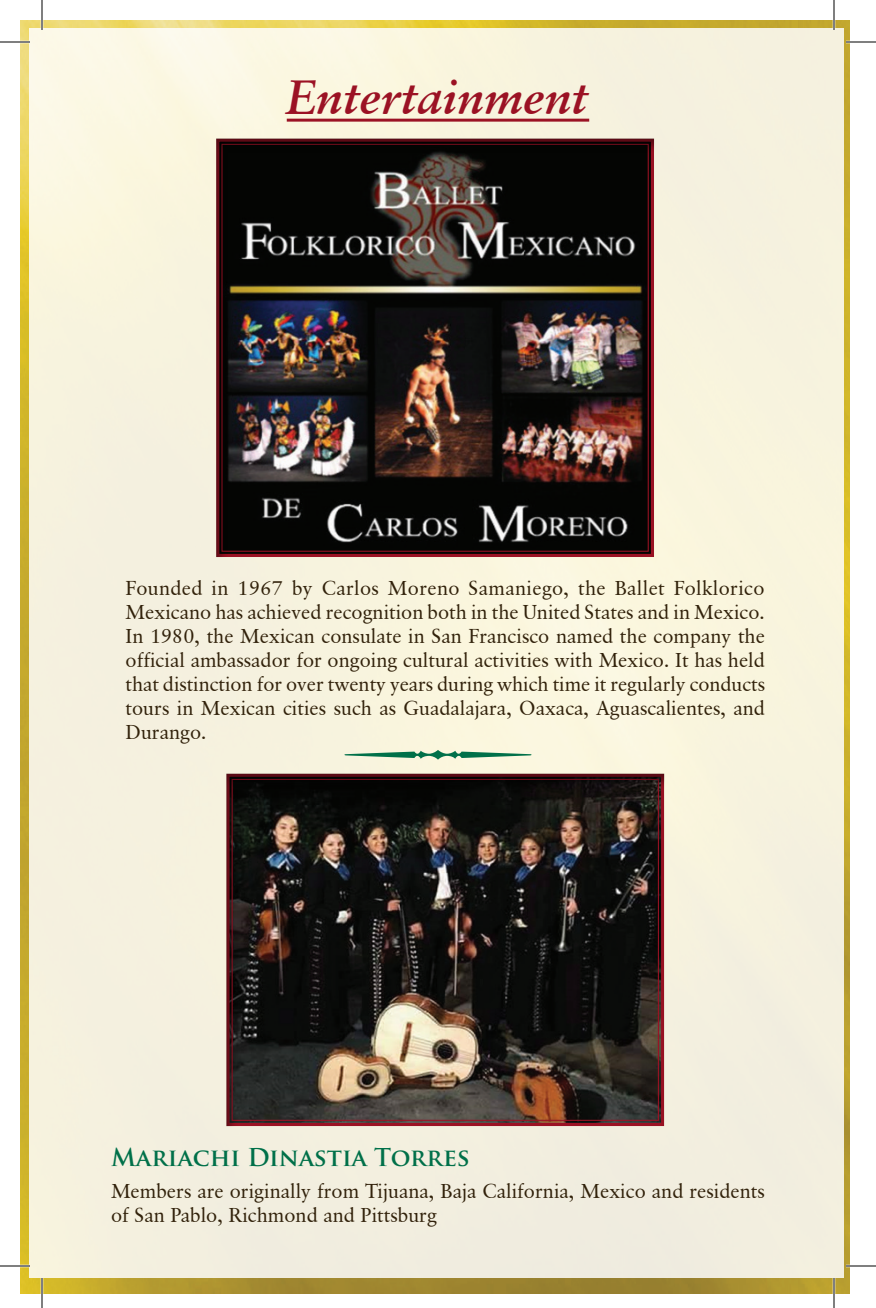
<style>
.page{position:relative;width:876px;height:1308px;background:#fff}
.page>*{position:absolute;margin:0;border:0;box-sizing:border-box;transform-origin:0 0}
.t1{font:italic 700 48px "Classical Garamond BT";color:#9b1224}
.t2{font:700 24px "Trajan Pro";color:#007049}
.t3{font:20px/24px "Classical Garamond BT";color:#31210a;text-align:justify}
</style>
<div class="page">
<img style="left:20px;top:20px;width:830px;height:1273px">
<div style="left:30px;top:28px;width:814px;height:1249px;background:#f6f1df"></div>
<div style="left:191px;top:111px;width:488px;height:472px;background:#231f20;opacity:.5"></div>
<hr style="left:287px;top:119px;width:302px;height:3px;background:#9b1224">
<div style="left:201px;top:746px;width:488px;height:405px;background:#231f20;opacity:.5"></div>
<svg style="left:344px;top:750px;width:188px;height:10px"></svg>
<hr style="left:0;top:41px;width:30px;height:2px;background:#fff">
<hr style="left:846px;top:41px;width:30px;height:2px;background:#fff">
<hr style="left:0;top:1265px;width:30px;height:2px;background:#fff">
<hr style="left:846px;top:1265px;width:30px;height:2px;background:#fff">
<hr style="left:41px;top:0;width:2px;height:30px;background:#fff">
<hr style="left:41px;top:1278px;width:2px;height:30px;background:#fff">
<hr style="left:833px;top:0;width:2px;height:30px;background:#fff">
<hr style="left:833px;top:1278px;width:2px;height:30px;background:#fff">
<hr style="left:0;top:42px;width:30px;height:1px;background:#000">
<hr style="left:846px;top:42px;width:30px;height:1px;background:#000">
<hr style="left:0;top:1266px;width:30px;height:1px;background:#000">
<hr style="left:846px;top:1266px;width:30px;height:1px;background:#000">
<hr style="left:42px;top:0;width:1px;height:30px;background:#000">
<hr style="left:42px;top:1278px;width:1px;height:30px;background:#000">
<hr style="left:834px;top:0;width:1px;height:30px;background:#000">
<hr style="left:834px;top:1278px;width:1px;height:30px;background:#000">
<h1 class="t1" style="left:287px;top:68px;width:304px">Entertainment</h1>
<p class="t3" style="left:126px;top:576px;width:641px">Founded in 1967 by Carlos Moreno Samaniego, the Ballet Folklorico Mexicano has achieved recognition both in the United States and in Mexico.<br>In 1980, the Mexican consulate in San Francisco named the company the official ambassador for ongoing cultural activities with Mexico. It has held that distinction for over twenty years during which time it regularly conducts tours in Mexican cities such as Guadalajara, Oaxaca, Aguascalientes, and Durango.</p>
<p class="t2" style="left:111px;top:1142px;width:360px">Mariachi Dinastia Torres</p>
<p class="t3" style="left:111px;top:1179px;width:655px">Members are originally from Tijuana, Baja California, Mexico and residents of San Pablo, Richmond and Pittsburg</p>
</div>
